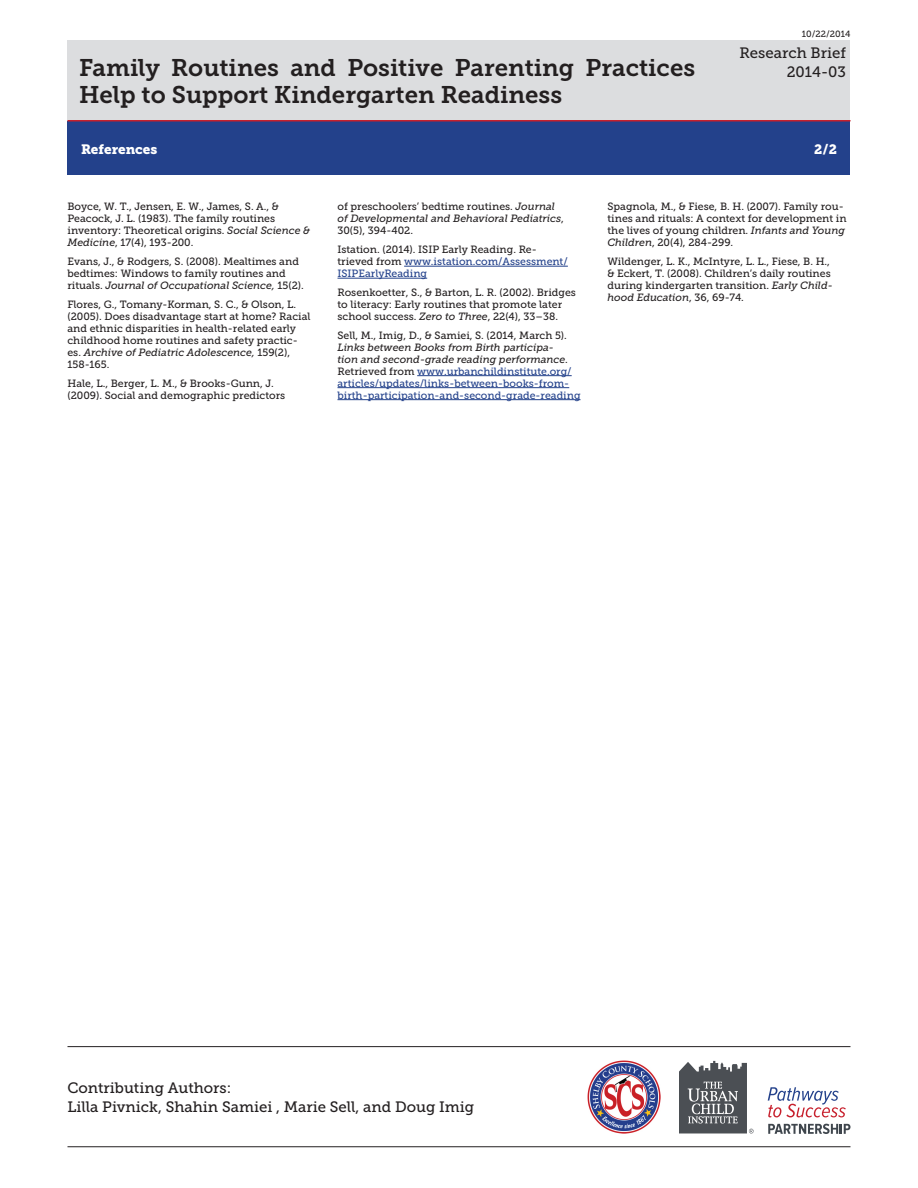
<style>
.page{position:relative;width:918px;height:1188px;background:#fff}
.page>*{position:absolute;margin:0;border:0;box-sizing:border-box;transform-origin:0 0}
.t1{font:24px/27px "Museo Slab 700";color:#231f20}
.t2{font:15px/19.5px "Museo Slab 500";color:#231f20}
.t3{font:13.5px "Museo Slab 900";color:#fff}
.t4{font:10.5px/12px "Museo Slab 500";color:#231f20}
.t5{font:10.5px/12px "Museo Slab 500";color:#23418b}
.t6{font:9px "Museo Slab 500";color:#231f20}
.s1{font-style:italic}
.s2{color:#23418b}
.s3{font-style:italic;color:#231f20}
.s4{color:#231f20}
</style>
<div class="page">
<div style="left:68px;top:40px;width:782px;height:82px;background:#dcdddf"></div>
<img style="left:587px;top:1060px;width:74px;height:74px">
<svg style="left:679px;top:1060px;width:74px;height:74px"></svg>
<svg style="left:679px;top:1061px;width:75px;height:72px"></svg>
<svg style="left:768px;top:1087px;width:78px;height:30px"></svg>
<svg style="left:768px;top:1124px;width:82px;height:10px"></svg>
<hr style="left:68px;top:1046px;width:782px;height:1px;background:#231f20">
<hr style="left:68px;top:1146px;width:782px;height:1px;background:#231f20">
<hr style="left:404px;top:266px;width:164px;height:1px;background:#23418b">
<hr style="left:338px;top:278px;width:89px;height:1px;background:#23418b">
<hr style="left:417px;top:375px;width:155px;height:1px;background:#23418b">
<hr style="left:338px;top:387px;width:231px;height:1px;background:#23418b">
<hr style="left:338px;top:399px;width:242px;height:1px;background:#23418b">
<div style="left:68px;top:122px;width:782px;height:54px;background:#23418b"></div>
<hr style="left:68px;top:120px;width:782px;height:2px;background:#c7202d">
<p class="t6" style="left:802px;top:29px;width:50px">10/22/2014</p>
<h2 class="t2" style="left:740px;top:43px;width:108px;text-align:right">Research Brief<br>2014-03</h2>
<h1 class="t1" style="left:79px;top:54px;width:617px">Family Routines and Positive Parenting Practices<br>Help to Support Kindergarten Readiness</h1>
<p class="t3" style="left:81px;top:141px;width:78px">References</p>
<p class="t3" style="left:814px;top:141px;width:24px">2/2</p>
<p class="t4" style="left:68px;top:201px;width:244px">Boyce, W. T., Jensen, E. W., James, S. A., &amp; Peacock, J. L. (1983). The family routines inventory: Theoretical origins. <span class="s1">Social Science &amp; Medicine</span>, 17(4), 193-200.</p>
<p class="t4" style="left:68px;top:256px;width:238px">Evans, J., &amp; Rodgers, S. (2008). Mealtimes and bedtimes: Windows to family routines and rituals. <span class="s1">Journal of Occupational Science,</span> 15(2).</p>
<p class="t4" style="left:68px;top:298px;width:245px">Flores, G., Tomany-Korman, S. C., &amp; Olson, L. (2005). Does disadvantage start at home? Racial and ethnic disparities in health-related early childhood home routines and safety practic&shy;es. <span class="s1">Archive of Pediatric Adolescence,</span> 159(2), 158-165.</p>
<p class="t4" style="left:68px;top:377px;width:219px">Hale, L., Berger, L. M., &amp; Brooks-Gunn, J. (2009). Social and demographic predictors</p>
<p class="t4" style="left:338px;top:201px;width:228px">of preschoolers’ bedtime routines. <span class="s1">Journal of Developmental and Behavioral Pediatrics</span>,<br>30(5), 394-402.</p>
<p class="t4" style="left:338px;top:244px;width:232px">Istation. (2014). ISIP Early Reading. Re&shy;trieved from <span class="s2">www.istation.com/Assessment/<br>ISIPEarlyReading</span></p>
<p class="t4" style="left:338px;top:286px;width:240px">Rosenkoetter, S., &amp; Barton, L. R. (2002). Bridges to literacy: Early routines that promote later school success. <span class="s1">Zero to Three</span>, 22(4), 33–38.</p>
<p class="t4" style="left:338px;top:329px;width:231px">Sell, M., Imig, D., &amp; Samiei, S. (2014, March 5).</p>
<p class="t5" style="left:338px;top:341px;width:245px"><span class="s3">Links between Books from Birth participa-<br>tion and second-grade reading performance</span><span class="s4">.<br>Retrieved from</span> www.urbanchildinstitute.org/ articles/updates/links-between-books-from&shy;birth-participation-and-second-grade-reading</p>
<p class="t4" style="left:607px;top:201px;width:241px">Spagnola, M., &amp; Fiese, B. H. (2007). Family rou&shy;tines and rituals: A context for development in the lives of young children. <span class="s1">Infants and Young Children</span>, 20(4), 284-299.</p>
<p class="t4" style="left:607px;top:256px;width:227px">Wildenger, L. K., McIntyre, L. L., Fiese, B. H., &amp; Eckert, T. (2008). Children’s daily routines during kindergarten transition. <span class="s1">Early Child&shy;hood Education</span>, 36, 69-74.</p>
<h2 class="t2" style="left:68px;top:1078px;width:408px">Contributing Authors:<br>Lilla Pivnick, Shahin Samiei , Marie Sell, and Doug Imig</h2>
</div>
